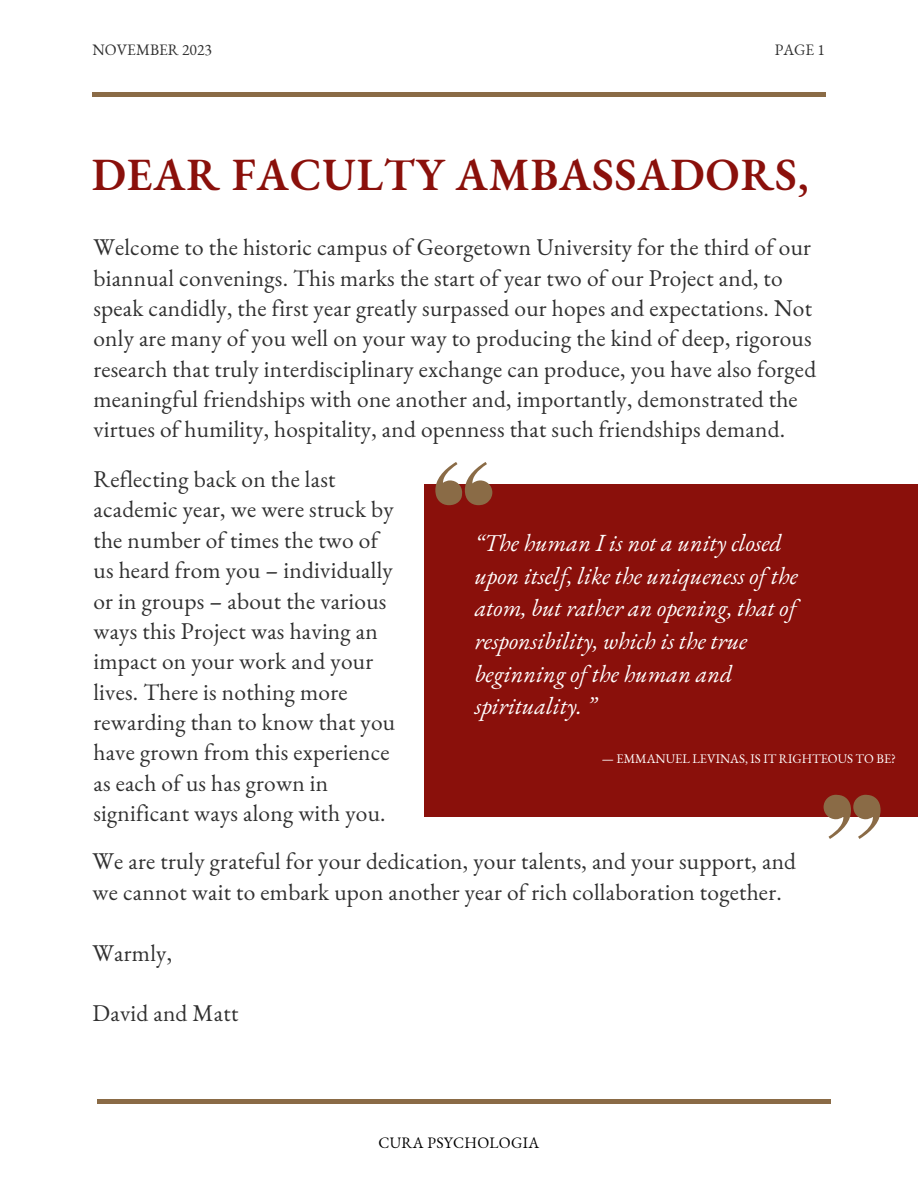
<style>
.page{position:relative;width:918px;height:1188px;background:#fff}
.page>*{position:absolute;margin:0;border:0;box-sizing:border-box;transform-origin:0 0}
.t1{font:600 45px "EB Garamond";letter-spacing:.02em;color:#8a100b}
.t2{font:italic 24px/32.7px "EB Garamond";color:#fff}
.t3{font:23.4px/30.5px "EB Garamond";letter-spacing:.01em;color:#303030}
.t4{font:15.6px "EB Garamond";color:#303030}
.t5{font:15.6px "EB Garamond";letter-spacing:.02em;color:#000}
.t6{font:12.75px "EB Garamond";color:#fff}
</style>
<div class="page">
<hr style="left:93px;top:93px;width:733px;height:4px;background:#8a6b46">
<div style="left:97px;top:1099px;width:734px;height:5px;background:#8a6b46"></div>
<div style="left:424px;top:484px;width:494px;height:333px;background:#8a100b"></div>
<svg style="left:824px;top:795px;width:57px;height:44px"></svg>
<svg style="left:435px;top:462px;width:57px;height:43px"></svg>
<p class="t4" style="left:93px;top:39px;width:121px">NOVEMBER 2023</p>
<p class="t4" style="left:775px;top:39px;width:52px">PAGE 1</p>
<p class="t1" style="left:92px;top:145px;width:718px">DEAR FACULTY AMBASSADORS,</p>
<p class="t3" style="left:93px;top:232px;width:724px">Welcome to the historic campus of Georgetown University for the third of our biannual convenings. This marks the start of year two of our Project and, to speak candidly, the first year greatly surpassed our hopes and expectations. Not only are many of you well on your way to producing the kind of deep, rigorous research that truly interdisciplinary exchange can produce, you have also forged meaningful friendships with one another and, importantly, demonstrated the virtues of humility, hospitality, and openness that such friendships demand.</p>
<p class="t3" style="left:93px;top:463px;width:303px">Reflecting back on the last academic year, we were struck by the number of times the two of us heard from you – individually or in groups – about the various ways this Project was having an impact on your work and your lives. There is nothing more rewarding than to know that you have grown from this experience as each of us has grown in significant ways along with you.</p>
<p class="t3" style="left:93px;top:846px;width:705px">We are truly grateful for your dedication, your talents, and your support, and we cannot wait to embark upon another year of rich collaboration together.</p>
<p class="t3" style="left:93px;top:937px;width:81px">Warmly,</p>
<p class="t3" style="left:93px;top:998px;width:147px">David and Matt</p>
<p class="t2" style="left:475px;top:526px;width:325px">“The human I is not a unity closed upon itself, like the uniqueness of the atom, but rather an opening, that of responsibility, which is the true beginning of the human and spirituality. ”</p>
<p class="t6" style="left:602px;top:750px;width:296px">— EMMANUEL LEVINAS, IS IT RIGHTEOUS TO BE?</p>
<p class="t5" style="left:378px;top:1132px;width:162px">CURA PSYCHOLOGIA</p>
</div>
